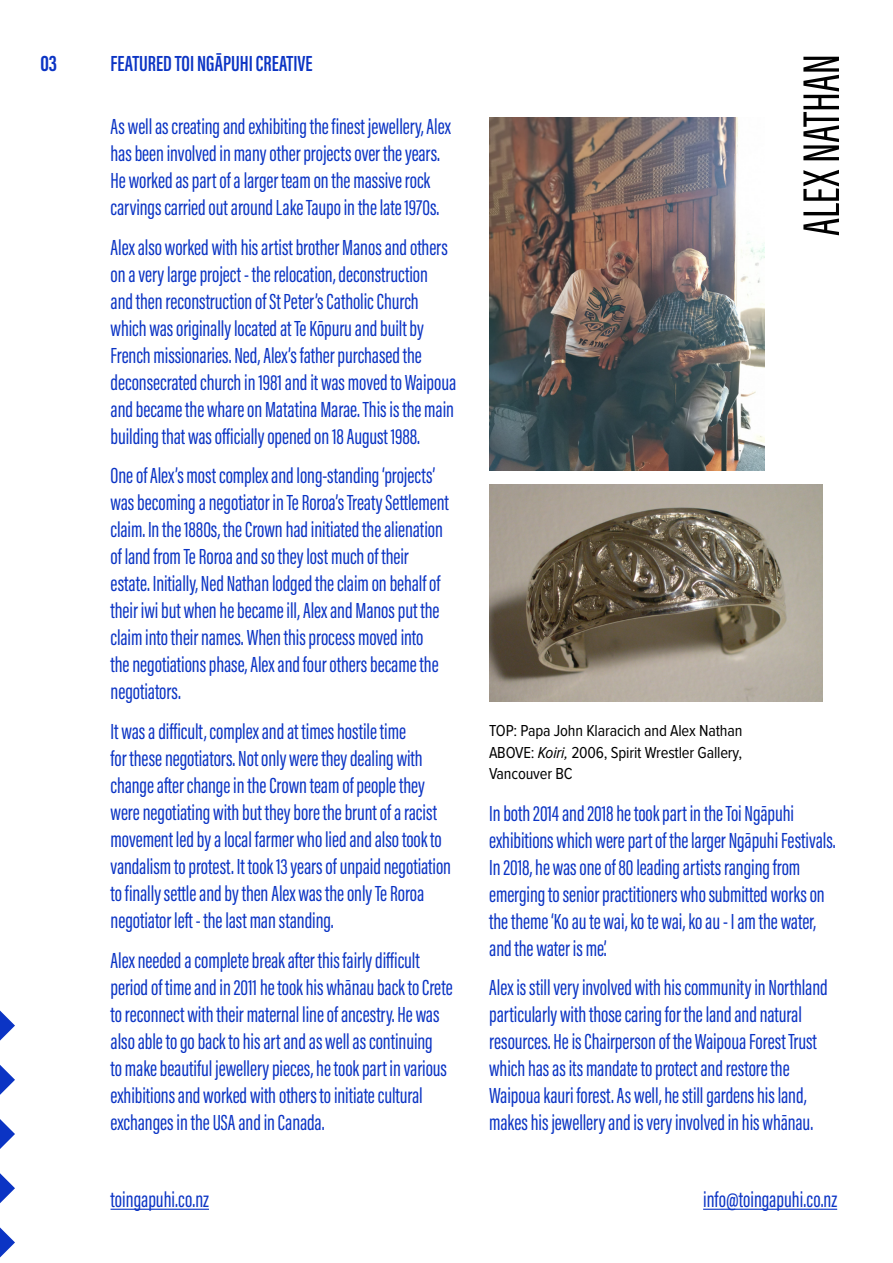
<style>
.page{position:relative;width:893px;height:1263px;background:#fff}
.page>*{position:absolute;margin:0;border:0;box-sizing:border-box;transform-origin:0 0}
.t1{font:53.25px "Acumin Pro Extra Cond";letter-spacing:-.005em;color:#000}
.t2{font:22.5px/27px "Acumin Pro Extra Cond";letter-spacing:-.005em;color:#0b34c4}
.t3{font:600 22.5px "Acumin Pro Extra Cond";color:#0b34c4}
.t4{font:700 22.5px "Acumin Pro Extra Cond";color:#0b34c4}
.t5{font:16.5px/21.8px "Proxima Nova Cond";letter-spacing:-.01em;color:#000;text-align:justify}
.s1{font-style:italic}
</style>
<div class="page">
<svg style="left:0;top:1227px;width:15px;height:30px"></svg>
<svg style="left:0;top:1173px;width:15px;height:30px"></svg>
<svg style="left:0;top:1119px;width:15px;height:30px"></svg>
<svg style="left:0;top:1065px;width:15px;height:30px"></svg>
<svg style="left:0;top:1010px;width:15px;height:30px"></svg>
<hr style="left:111px;top:1209px;width:98px;height:1px;background:#0b34c4">
<hr style="left:703px;top:1209px;width:134px;height:1px;background:#0b34c4">
<img style="left:489px;top:117px;width:275px;height:353px">
<img style="left:489px;top:484px;width:333px;height:217px">
<p class="t4" style="left:40px;top:49px;width:18px">03</p>
<p class="t3" style="left:111px;top:49px;width:204px">FEATURED TOI NGĀPUHI CREATIVE</p>
<p class="t2" style="left:111px;top:113px;width:342px">As well as creating and exhibiting the finest jewellery, Alex has been involved in many other projects over the years.<br>He worked as part of a larger team on the massive rock carvings carried out around Lake Taupo in the late 1970s.</p>
<p class="t2" style="left:111px;top:234px;width:347px">Alex also worked with his artist brother Manos and others on a very large project - the relocation, deconstruction<br>and then reconstruction of St Peter’s Catholic Church which was originally located at Te Kōpuru and built by French missionaries. Ned, Alex’s father purchased the deconsecrated church in 1981 and it was moved to Waipoua and became the whare on Matatina Marae. This is the main building that was officially opened on 18 August 1988.</p>
<p class="t2" style="left:111px;top:462px;width:340px">One of Alex’s most complex and long-standing ‘projects’ was becoming a negotiator in Te Roroa’s Treaty Settlement claim. In the 1880s, the Crown had initiated the alienation of land from Te Roroa and so they lost much of their estate. Initially, Ned Nathan lodged the claim on behalf of their iwi but when he became ill, Alex and Manos put the claim into their names. When this process moved into<br>the negotiations phase, Alex and four others became the negotiators.</p>
<p class="t2" style="left:111px;top:718px;width:342px">It was a difficult, complex and at times hostile time<br>for these negotiators. Not only were they dealing with change after change in the Crown team of people they were negotiating with but they bore the brunt of a racist movement led by a local farmer who lied and also took to vandalism to protest. It took 13 years of unpaid negotiation to finally settle and by then Alex was the only Te Roroa negotiator left - the last man standing.</p>
<p class="t2" style="left:111px;top:947px;width:344px">Alex needed a complete break after this fairly difficult period of time and in 2011 he took his whānau back to Crete to reconnect with their maternal line of ancestry. He was also able to go back to his art and as well as continuing<br>to make beautiful jewellery pieces, he took part in various exhibitions and worked with others to initiate cultural exchanges in the USA and in Canada.</p>
<h1 class="t1" style="left:789px;top:236px;width:183px;rotate:-90deg">ALEX NATHAN</h1>
<p class="t5" style="left:489px;top:720px;width:255px">TOP: Papa John Klaracich and Alex Nathan ABOVE: <span class="s1">Koiri,</span> 2006, Spirit Wrestler Gallery, Vancouver BC</p>
<p class="t2" style="left:489px;top:799px;width:348px">In both 2014 and 2018 he took part in the Toi Ngāpuhi exhibitions which were part of the larger Ngāpuhi Festivals.<br>In 2018, he was one of 80 leading artists ranging from emerging to senior practitioners who submitted works on the theme ‘Ko au te wai, ko te wai, ko au - I am the water, and the water is me’.</p>
<p class="t2" style="left:489px;top:974px;width:340px">Alex is still very involved with his community in Northland particularly with those caring for the land and natural resources. He is Chairperson of the Waipoua Forest Trust which has as its mandate to protect and restore the Waipoua kauri forest. As well, he still gardens his land, makes his jewellery and is very involved in his whānau.</p>
<p class="t2" style="left:111px;top:1186px;width:100px">toingapuhi.co.nz</p>
<p class="t2" style="left:703px;top:1186px;width:136px">info@toingapuhi.co.nz</p>
</div>
